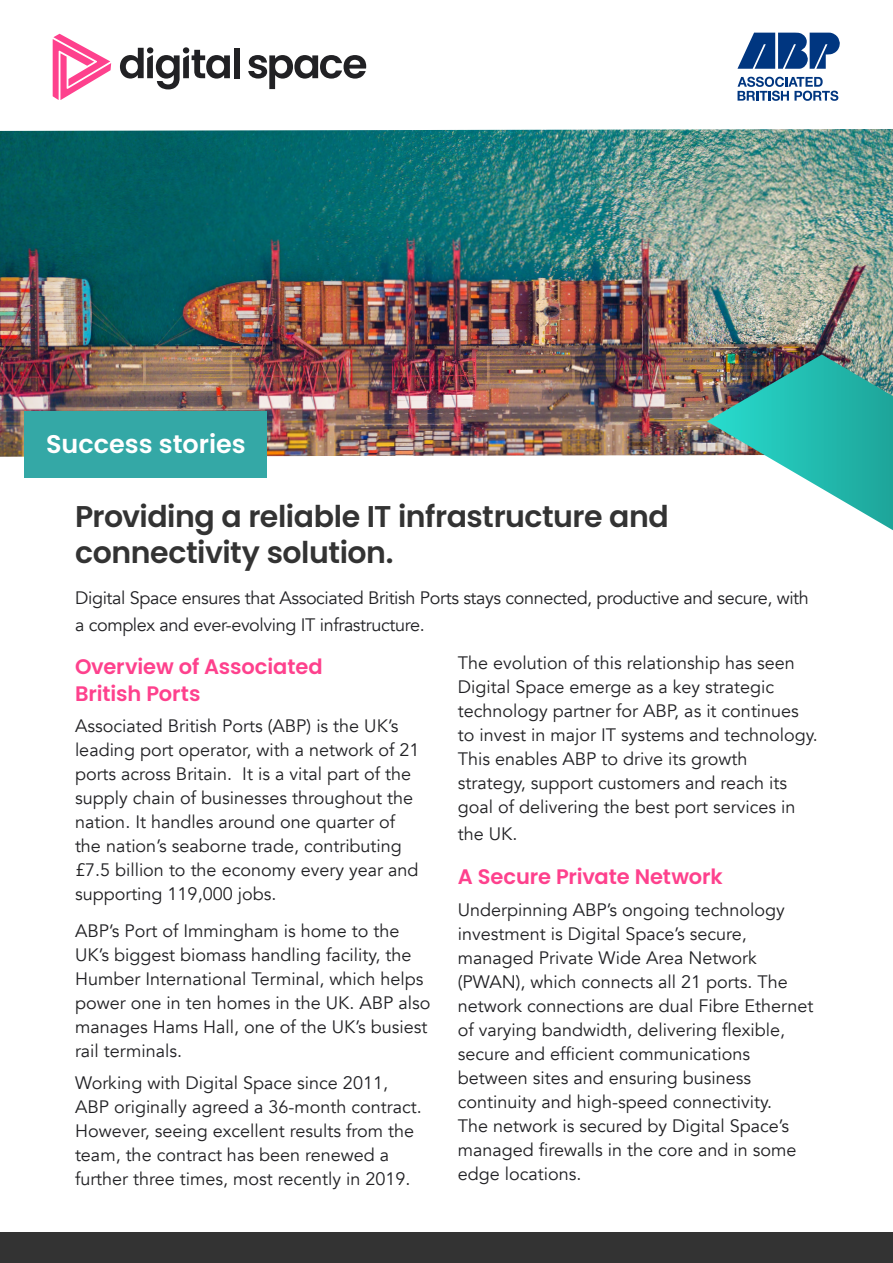
<style>
.page{position:relative;width:893px;height:1263px;background:#fff}
.page>*{position:absolute;margin:0;border:0;box-sizing:border-box;transform-origin:0 0}
.t1{font:600 30px/36px "Poppins";letter-spacing:-.015em;color:#333}
.t2{font:600 25.5px "Poppins";color:#fff}
.t3{font:600 21px/27px "Poppins";letter-spacing:-.005em;color:#fe418d}
.t4{font:18px/24px "Avenir";color:#212124}
.t5{font:18px/27px "Avenir";letter-spacing:-.02em;color:#212124}
</style>
<div class="page">
<img style="left:0;top:129px;width:893px;height:328px">
<div style="left:25px;top:412px;width:242px;height:66px;background:#34a8a6"></div>
<div style="left:0;top:1233px;width:893px;height:30px;background:#333"></div>
<svg style="left:737px;top:33px;width:103px;height:36px"></svg>
<svg style="left:737px;top:77px;width:101px;height:24px"></svg>
<div style="left:234px;top:48px;width:6px;height:30px;background:#212124"></div>
<svg style="left:248px;top:55px;width:118px;height:34px"></svg>
<svg style="left:120px;top:47px;width:110px;height:42px"></svg>
<svg style="left:53px;top:34px;width:58px;height:66px"></svg>
<img style="left:707px;top:354px;width:186px;height:176px">
<h2 class="t2" style="left:46px;top:429px;width:201px">Success stories</h2>
<h1 class="t1" style="left:75px;top:499px;width:595px">Providing a reliable IT infrastructure and connectivity solution.</h1>
<p class="t5" style="left:75px;top:585px;width:735px">Digital Space ensures that Associated British Ports stays connected, productive and secure, with a complex and ever-evolving IT infrastructure.</p>
<p class="t3" style="left:75px;top:653px;width:249px">Overview of Associated<br>British Ports</p>
<p class="t4" style="left:75px;top:714px;width:346px">Associated British Ports (ABP) is the UK’s leading port operator, with a network of 21 ports across Britain. It is a vital part of the supply chain of businesses throughout the nation. It handles around one quarter of the nation’s seaborne trade, contributing £7.5 billion to the economy every year and supporting 119,000 jobs.</p>
<p class="t4" style="left:75px;top:919px;width:357px">ABP’s Port of Immingham is home to the UK’s biggest biomass handling facility, the Humber International Terminal, which helps power one in ten homes in the UK. ABP also manages Hams Hall, one of the UK’s busiest rail terminals.</p>
<p class="t4" style="left:75px;top:1071px;width:348px">Working with Digital Space since 2011, ABP originally agreed a 36-month contract.<br>However, seeing excellent results from the team, the contract has been renewed a further three times, most recently in 2019.</p>
<p class="t4" style="left:458px;top:652px;width:362px">The evolution of this relationship has seen Digital Space emerge as a key strategic technology partner for ABP, as it continues to invest in major IT systems and technology.<br>This enables ABP to drive its growth strategy, support customers and reach its goal of delivering the best port services in</p>
<p class="t4" style="left:458px;top:823px;width:61px">the UK.</p>
<p class="t3" style="left:458px;top:863px;width:266px">A Secure Private Network</p>
<p class="t4" style="left:458px;top:898px;width:357px">Underpinning ABP’s ongoing technology investment is Digital Space’s secure, managed Private Wide Area Network (PWAN), which connects all 21 ports. The network connections are dual Fibre Ethernet of varying bandwidth, delivering flexible, secure and efficient communications between sites and ensuring business continuity and high-speed connectivity.<br>The network is secured by Digital Space’s managed firewalls in the core and in some edge locations.</p>
</div>
